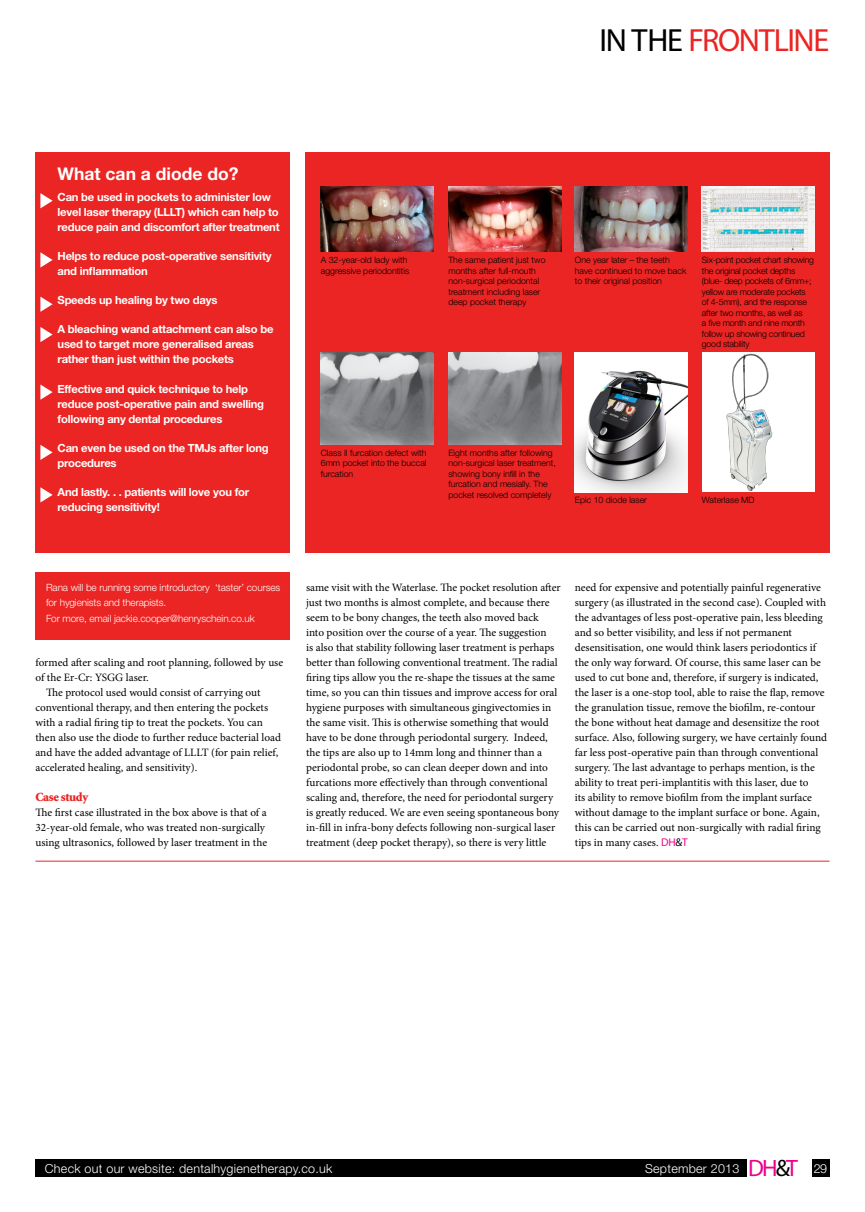
<style>
.page{position:relative;width:865px;height:1212px;background:#fff}
.page>*{position:absolute;margin:0;border:0;box-sizing:border-box;transform-origin:0 0}
.t1{font:32.12px "Myriad Pro";letter-spacing:-.04em;color:#ea2523}
.t2{font:700 17.5px "Helvetica Neue LT Std";color:#fff}
.t3{font:300 12.5px "Helvetica Neue LT Std";letter-spacing:.02em;color:#fff}
.t4{font:900 12.5px "Minion Std";letter-spacing:-.025em;color:#ea2523}
.t5{font:11.25px/15px "Minion Pro";color:#000}
.t6{font:700 11.25px/15px "Helvetica Neue LT Std";letter-spacing:-.02em;color:#fff}
.t7{font:300 10px/15.4px "Helvetica Neue";letter-spacing:-.01em;color:#fff}
.t8{font:300 8.75px/10.5px "Helvetica Neue LT Std";color:#000}
.t9{font:300 8.75px/10.5px "Helvetica Neue LT Std";letter-spacing:-.02em;color:#000}
.s1{color:#000}
.s2{font-family:"Myriad Pro";color:#ec008c}
.s3{font-family:"Myriad Pro"}
.s4{font-family:"Myriad Pro";font-weight:400;font-size:23.75px;color:#ec008c}
.s5{font-family:"Myriad Pro";font-weight:400;font-size:23.75px;color:#000}
.s6{font-family:"Helvetica Neue"}
</style>
<div class="page">
<div style="left:305px;top:152px;width:524px;height:401px;background:#ea2523"></div>
<div style="left:35px;top:1159px;width:711px;height:17px;background:#000"></div>
<div style="left:812px;top:1159px;width:17px;height:17px;background:#000"></div>
<img style="left:321px;top:186px;width:112px;height:66px">
<img style="left:321px;top:352px;width:112px;height:92px">
<img style="left:448px;top:186px;width:113px;height:66px">
<img style="left:448px;top:352px;width:113px;height:92px">
<img style="left:575px;top:186px;width:112px;height:66px">
<img style="left:575px;top:352px;width:112px;height:140px">
<img style="left:702px;top:186px;width:112px;height:66px">
<div style="left:702px;top:352px;width:112px;height:140px;background:#fff"></div>
<img style="left:726px;top:353px;width:47px;height:139px">
<div style="left:35px;top:572px;width:255px;height:68px;background:#ea2523"></div>
<div style="left:35px;top:152px;width:255px;height:401px;background:#ea2523"></div>
<svg style="left:40px;top:193px;width:13px;height:15px"></svg>
<svg style="left:40px;top:252px;width:13px;height:16px"></svg>
<svg style="left:40px;top:297px;width:13px;height:15px"></svg>
<svg style="left:40px;top:327px;width:13px;height:15px"></svg>
<svg style="left:40px;top:384px;width:13px;height:16px"></svg>
<svg style="left:40px;top:445px;width:13px;height:15px"></svg>
<svg style="left:40px;top:487px;width:13px;height:15px"></svg>
<hr style="left:35px;top:861px;width:794px;height:1px;background:#ea2523">
<h1 class="t1" style="left:599px;top:21px;width:231px"><span class="s1">IN THE</span> FRONTLINE</h1>
<h2 class="t2" style="left:58px;top:163px;width:182px">What can a diode do?</h2>
<p class="t6" style="left:58px;top:189px;width:223px">Can be used in pockets to administer low level laser therapy (LLLT) which can help to reduce pain and discomfort after treatment</p>
<p class="t6" style="left:58px;top:248px;width:215px">Helps to reduce post-operative sensitivity and inflammation</p>
<p class="t6" style="left:58px;top:292px;width:161px">Speeds up healing by two days</p>
<p class="t6" style="left:58px;top:322px;width:217px">A bleaching wand attachment can also be used to target more generalised areas rather than just within the pockets</p>
<p class="t6" style="left:58px;top:381px;width:208px">Effective and quick technique to help reduce post-operative pain and swelling following any dental procedures</p>
<p class="t6" style="left:58px;top:440px;width:213px">Can even be used on the TMJs after long procedures</p>
<p class="t6" style="left:58px;top:484px;width:193px">And lastly. . . patients will love you for reducing sensitivity!</p>
<p class="t8" style="left:321px;top:255px;width:90px">A 32-year-old lady with aggressive periodontitis</p>
<p class="t8" style="left:448px;top:255px;width:99px">The same patient just two months after full-mouth non-surgical periodontal treatment including laser deep pocket therapy</p>
<p class="t8" style="left:575px;top:255px;width:113px">One year later – the teeth have continued to move back to their original position</p>
<p class="t9" style="left:702px;top:255px;width:114px">Six-point pocket chart showing the original pocket depths (blue- deep pockets of 6mm+; yellow are moderate pockets of 4-5mm), and the response after two months, as well as<br>a five month and nine month follow up showing continued good stability</p>
<p class="t8" style="left:321px;top:447px;width:107px;text-align:justify">Class II furcation defect with 6mm pocket into the buccal furcation</p>
<p class="t8" style="left:448px;top:447px;width:109px">Eight months after following non-surgical laser treatment, showing bony infill in the furcation and mesially. The pocket resolved completely</p>
<p class="t8" style="left:575px;top:494px;width:74px">Epic 10 diode laser</p>
<p class="t8" style="left:702px;top:494px;width:54px">Waterlase MD</p>
<p class="t7" style="left:46px;top:579px;width:236px">Rana will be running some introductory ‘taster’ courses for hygienists and therapists.<br>For more, email jackie.cooper@henryschein.co.uk</p>
<p class="t5" style="left:35px;top:654px;width:249px">formed after scaling and root planning, followed by use</p>
<p class="t5" style="left:35px;top:669px;width:115px">of the Er-Cr: YSGG laser.</p>
<p class="t5" style="left:46px;top:684px;width:216px">The protocol used would consist of carrying out</p>
<p class="t5" style="left:35px;top:699px;width:234px">conventional therapy, and then entering the pockets</p>
<p class="t5" style="left:35px;top:714px;width:229px">with a radial firing tip to treat the pockets. You can</p>
<p class="t5" style="left:35px;top:729px;width:247px">then also use the diode to further reduce bacterial load</p>
<p class="t5" style="left:35px;top:744px;width:244px">and have the added advantage of LLLT (for pain relief,</p>
<p class="t5" style="left:35px;top:759px;width:163px">accelerated healing, and sensitivity).</p>
<p class="t4" style="left:35px;top:790px;width:54px">Case study</p>
<p class="t5" style="left:35px;top:804px;width:233px">The first case illustrated in the box above is that of a<br>32-year-old female, who was treated non-surgically using ultrasonics, followed by laser treatment in the</p>
<p class="t5" style="left:306px;top:580px;width:256px">same visit with the Waterlase. The pocket resolution after just two months is almost complete, and because there seem to be bony changes, the teeth also moved back<br>into position over the course of a year. The suggestion<br>is also that stability following laser treatment is perhaps better than following conventional treatment. The radial firing tips allow you the re-shape the tissues at the same time, so you can thin tissues and improve access for oral hygiene purposes with simultaneous gingivectomies in the same visit. This is otherwise something that would have to be done through periodontal surgery. Indeed, the tips are also up to 14mm long and thinner than a periodontal probe, so can clean deeper down and into furcations more effectively than through conventional scaling and, therefore, the need for periodontal surgery is greatly reduced. We are even seeing spontaneous bony in-fill in infra-bony defects following non-surgical laser treatment (deep pocket therapy), so there is very little</p>
<p class="t5" style="left:575px;top:580px;width:254px">need for expensive and potentially painful regenerative surgery (as illustrated in the second case). Coupled with the advantages of less post-operative pain, less bleeding and so better visibility, and less if not permanent desensitisation, one would think lasers periodontics if the only way forward. Of course, this same laser can be used to cut bone and, therefore, if surgery is indicated, the laser is a one-stop tool, able to raise the flap, remove the granulation tissue, remove the biofilm, re-contour the bone without heat damage and desensitize the root surface. Also, following surgery, we have certainly found far less post-operative pain than through conventional surgery. The last advantage to perhaps mention, is the ability to treat peri-implantitis with this laser, due to<br>its ability to remove biofilm from the implant surface without damage to the implant surface or bone. Again, this can be carried out non-surgically with radial firing tips in many cases. <span class="s2">DH</span><span class="s3">&amp;</span><span class="s2">T</span></p>
<p class="t3" style="left:45px;top:1160px;width:289px">Check out our website: dentalhygienetherapy.co.uk</p>
<p class="t3" style="left:645px;top:1160px;width:183px">September 2013 <span class="s4">DH</span><span class="s5">&amp;</span><span class="s4">T</span> <span class="s6">29</span></p>
</div>
